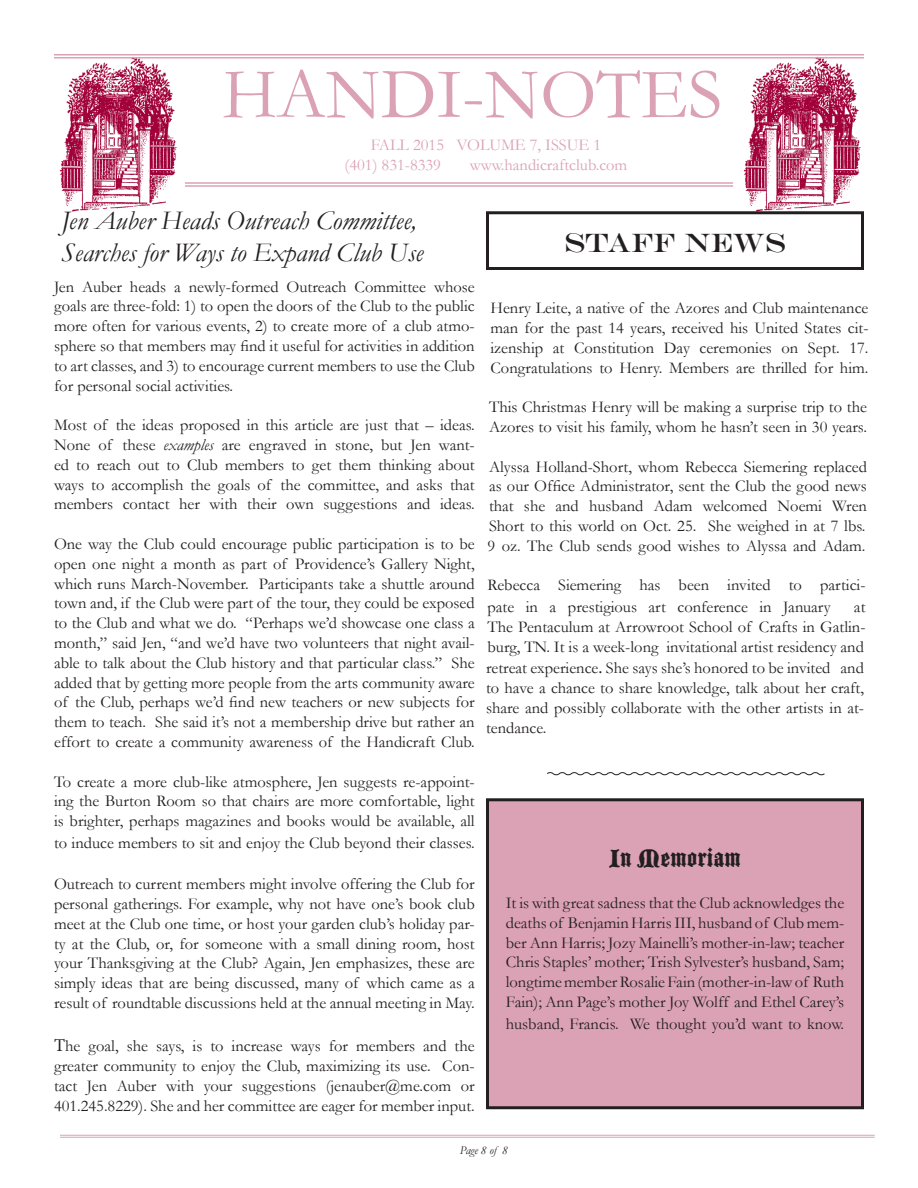
<style>
.page{position:relative;width:918px;height:1188px;background:#fff}
.page>*{position:absolute;margin:0;border:0;box-sizing:border-box;transform-origin:0 0}
.t1{font:72px "Garamond";color:#dba1b5}
.t2{font:italic 27px "Garamond";color:#231f20}
.t3{font:27px "Blackmoor Let Plain";color:#231f20}
.t4{font:27px "Engravers";color:#231f20}
.t5{font:16.5px/19.8px "Garamond";color:#231f20;text-align:justify}
.t6{font:16.5px "Garamond";color:#dba1b5}
.t7{font:italic 12px "Garamond";color:#231f20}
.s1{font-style:italic}
.s2{font-family:"Minion Pro";font-size:18px}
</style>
<div class="page">
<div style="left:488px;top:800px;width:374px;height:308px;background:#dba1b5"></div>
<div style="left:486px;top:798px;width:378px;height:311px;border:3px solid #231f20"></div>
<img style="left:738px;top:55px;width:126px;height:156px">
<img style="left:54px;top:55px;width:126px;height:156px">
<hr style="left:54px;top:57px;width:810px;height:1px;background:#dba1b5">
<hr style="left:54px;top:54px;width:810px;height:1px;background:#dba1b5">
<hr style="left:185px;top:185px;width:548px;height:2px;background:#dba1b5">
<hr style="left:185px;top:182px;width:548px;height:2px;background:#dba1b5">
<hr style="left:60px;top:1135px;width:815px;height:1px;background:#dba1b5">
<hr style="left:60px;top:1137px;width:815px;height:1px;background:#dba1b5">
<div style="left:486px;top:211px;width:378px;height:59px;border:3px solid #231f20"></div>
<svg style="left:547px;top:772px;width:278px;height:4px"></svg>
<p class="t1" style="left:222px;top:51px;width:502px">HANDI-NOTES</p>
<p class="t6" style="left:371px;top:135px;width:232px">FALL 2015 VOLUME 7, ISSUE 1</p>
<p class="t6" style="left:345px;top:155px;width:98px">(401) 831-8339</p>
<p class="t6" style="left:470px;top:155px;width:159px">www.handicraftclub.com</p>
<p class="t2" style="left:61px;top:204px;width:357px">Jen Auber Heads Outreach Committee,</p>
<p class="t2" style="left:61px;top:237px;width:364px">Searches for Ways to Expand Club Use</p>
<p class="t5" style="left:54px;top:276px;width:422px">Jen Auber heads a newly-formed Outreach Committee whose goals are three-fold: 1) to open the doors of the Club to the public more often for various events, 2) to create more of a club atmo&shy;sphere so that members may find it useful for activities in addition to art classes, and 3) to encourage current members to use the Club for personal social activities.</p>
<p class="t5" style="left:54px;top:415px;width:422px">Most of the ideas proposed in this article are just that – ideas.<br>None of these <span class="s1">examples</span> are engraved in stone, but Jen want&shy;ed to reach out to Club members to get them thinking about ways to accomplish the goals of the committee, and asks that members contact her with their own suggestions and ideas.</p>
<p class="t5" style="left:54px;top:534px;width:422px">One way the Club could encourage public participation is to be open one night a month as part of Providence’s Gallery Night, which runs March-November. Participants take a shuttle around town and, if the Club were part of the tour, they could be exposed to the Club and what we do. “Perhaps we’d showcase one class a month,” said Jen, “and we’d have two volunteers that night avail&shy;able to talk about the Club history and that particular class.” She added that by getting more people from the arts community aware of the Club, perhaps we’d find new teachers or new subjects for them to teach. She said it’s not a membership drive but rather an effort to create a community awareness of the Handicraft Club.</p>
<p class="t5" style="left:54px;top:771px;width:422px">To create a more club-like atmosphere, Jen suggests re-appoint&shy;ing the Burton Room so that chairs are more comfortable, light is brighter, perhaps magazines and books would be available, all</p>
<p class="t5" style="left:54px;top:833px;width:422px">to induce members to sit and enjoy the Club beyond their classes.</p>
<p class="t5" style="left:54px;top:874px;width:422px">Outreach to current members might involve offering the Club for personal gatherings. For example, why not have one’s book club meet at the Club one time, or host your garden club’s holiday par&shy;ty at the Club, or, for someone with a small dining room, host your Thanksgiving at the Club? Again, Jen emphasizes, these are simply ideas that are being discussed, many of which came as a result of roundtable discussions held at the annual meeting in May.</p>
<p class="t5" style="left:54px;top:1036px;width:422px"><span class="s2">T</span>he goal, she says, is to increase ways for members and the greater community to enjoy the Club, maximizing its use. Con&shy;tact Jen Auber with your suggestions (jenauber@me.com or 401.245.8229). She and her committee are eager for member input.</p>
<p class="t4" style="left:564px;top:226px;width:223px">STAFF NEWS</p>
<p class="t5" style="left:490px;top:298px;width:380px">Henry Leite, a native of the Azores and Club maintenance man for the past 14 years, received his United States cit&shy;izenship at Constitution Day ceremonies on Sept. 17.<br>Congratulations to Henry. Members are thrilled for him.</p>
<p class="t5" style="left:489px;top:397px;width:380px">This Christmas Henry will be making a surprise trip to the<br>Azores to visit his family, whom he hasn’t seen in 30 years.</p>
<p class="t5" style="left:488px;top:456px;width:381px">Alyssa Holland-Short, whom Rebecca Siemering replaced as our Office Administrator, sent the Club the good news that she and husband Adam welcomed Noemi Wren Short to this world on Oct. 25. She weighed in at 7 lbs.<br>9 oz. The Club sends good wishes to Alyssa and Adam.</p>
<p class="t5" style="left:488px;top:574px;width:380px;line-height:21.6px">Rebecca Siemering has been invited to partici&shy;pate in a prestigious art conference in January</p>
<p class="t5" style="left:854px;top:597px;width:13px">at</p>
<p class="t5" style="left:488px;top:617px;width:380px">The Pentaculum at Arrowroot School of Crafts in Gatlin&shy;burg, TN. It is a week-long invitational artist residency and</p>
<p class="t5" style="left:486px;top:658px;width:380px">retreat experience<span class="s2">.</span> She says she’s honored to be invited and to have a chance to share knowledge, talk about her craft, share and possibly collaborate with the other artists in at&shy;tendance.</p>
<p class="t3" style="left:609px;top:837px;width:133px">In Memoriam</p>
<p class="t5" style="left:506px;top:893px;width:340px">It is with great sadness that the Club acknowledges the deaths of Benjamin Harris III, husband of Club mem&shy;ber Ann Harris; Jozy Mainelli’s mother-in-law; teacher Chris Staples’ mother; Trish Sylvester’s husband, Sam; longtime member Rosalie Fain (mother-in-law of Ruth Fain); Ann Page’s mother Joy Wolff and Ethel Carey’s</p>
<p class="t5" style="left:506px;top:1013px;width:340px">husband, Francis. We thought you’d want to know.</p>
<p class="t7" style="left:460px;top:1143px;width:49px">Page 8 of 8</p>
</div>
